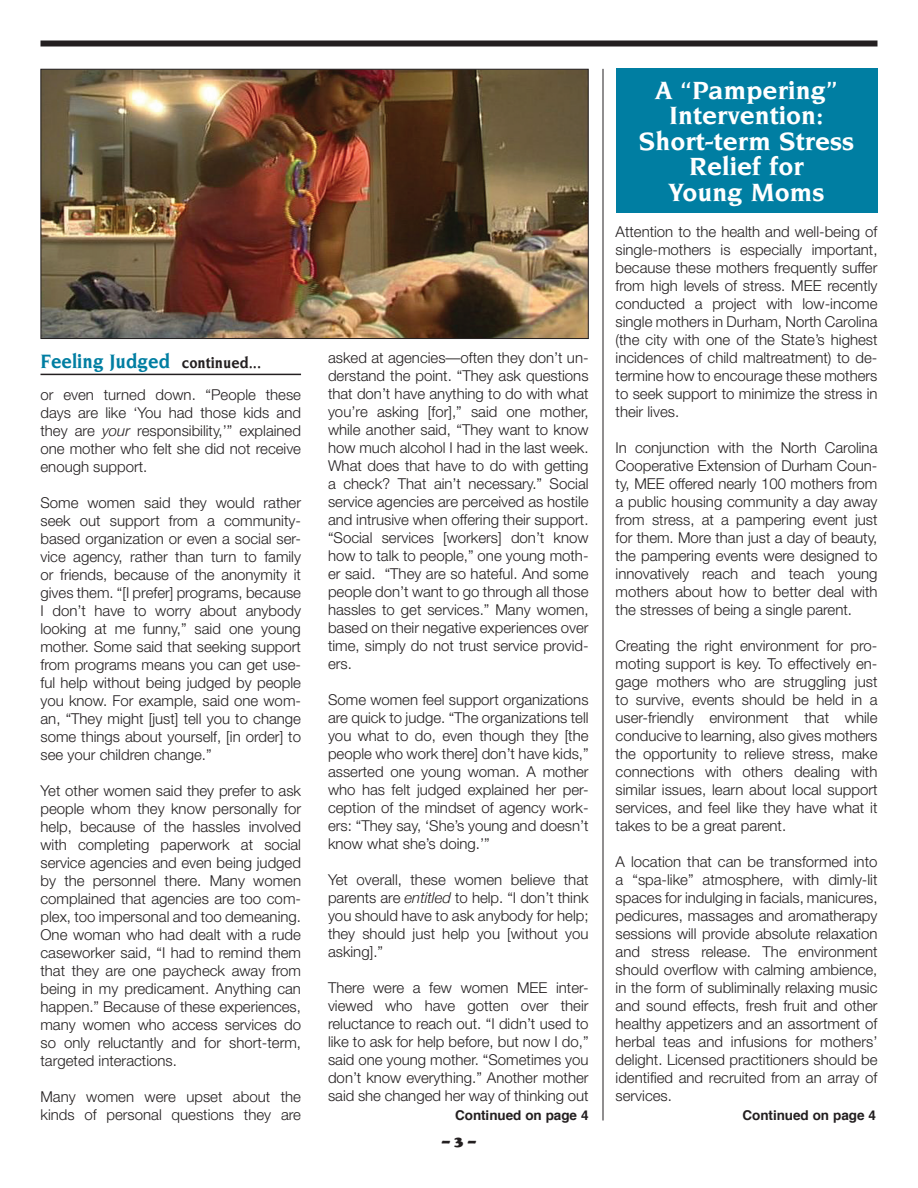
<style>
.page{position:relative;width:918px;height:1188px;background:#fff}
.page>*{position:absolute;margin:0;border:0;box-sizing:border-box;transform-origin:0 0}
.t1{font:700 27px/25.5px "Novarese";color:#fff;text-align:center}
.t2{font:700 21px "Novarese";color:#007ea2;scale:.9 1}
.t3{font:300 15px/18px "Helvetica Neue";color:#231f20;text-align:justify}
.t4{font:900 15px "Cooper";color:#231f20}
.t5{font:700 13.5px "Helvetica";letter-spacing:-.005em;color:#231f20}
.s1{font-size:16.5px;color:#231f20}
.s2{font-style:italic}
</style>
<div class="page">
<div style="left:40px;top:40px;width:838px;height:6px;background:#231f20"></div>
<hr style="left:603px;top:69px;width:1px;height:1051px;background:#231f20">
<div style="left:616px;top:69px;width:262px;height:144px;background:#007ea2"></div>
<img style="left:42px;top:71px;width:545px;height:266px">
<div style="left:40px;top:69px;width:549px;height:270px;border:1px solid #231f20"></div>
<hr style="left:40px;top:374px;width:261px;height:1px;background:#231f20">
<h2 class="t2" style="left:40px;top:349px;width:247px">Feeling Judged <span class="s1">continued...</span></h2>
<p class="t3" style="left:40px;top:385px;width:262px">or even turned down. “People these days are like ‘You had those kids and they are <span class="s2">your</span> responsibility,’” explained one mother who felt she did not receive enough support.</p>
<p class="t3" style="left:40px;top:493px;width:262px">Some women said they would rather seek out support from a community&shy;based organization or even a social ser&shy;vice agency, rather than turn to family or friends, because of the anonymity it gives them. “[I prefer] programs, because I don’t have to worry about anybody looking at me funny,” said one young mother. Some said that seeking support from programs means you can get use&shy;ful help without being judged by people you know. For example, said one wom&shy;an, “They might [just] tell you to change some things about yourself, [in order] to see your children change.”</p>
<p class="t3" style="left:40px;top:781px;width:262px">Yet other women said they prefer to ask people whom they know personally for help, because of the hassles involved with completing paperwork at social service agencies and even being judged by the personnel there. Many women complained that agencies are too com&shy;plex, too impersonal and too demeaning.<br>One woman who had dealt with a rude caseworker said, “I had to remind them that they are one paycheck away from being in my predicament. Anything can happen.” Because of these experiences, many women who access services do so only reluctantly and for short-term, targeted interactions.</p>
<p class="t3" style="left:40px;top:1087px;width:262px">Many women were upset about the kinds of personal questions they are</p>
<p class="t3" style="left:328px;top:348px;width:262px">asked at agencies—often they don’t un&shy;derstand the point. “They ask questions that don’t have anything to do with what you’re asking [for],” said one mother, while another said, “They want to know how much alcohol I had in the last week.<br>What does that have to do with getting a check? That ain’t necessary.” Social service agencies are perceived as hostile and intrusive when offering their support. “Social services [workers] don’t know how to talk to people,” one young moth&shy;er said. “They are so hateful. And some people don’t want to go through all those hassles to get services.” Many women, based on their negative experiences over time, simply do not trust service provid&shy;ers.</p>
<p class="t3" style="left:328px;top:690px;width:262px">Some women feel support organizations are quick to judge. “The organizations tell you what to do, even though they [the people who work there] don’t have kids,” asserted one young woman. A mother who has felt judged explained her per&shy;ception of the mindset of agency work&shy;ers: “They say, ‘She’s young and doesn’t know what she’s doing.’”</p>
<p class="t3" style="left:328px;top:870px;width:262px">Yet overall, these women believe that parents are <span class="s2">entitled</span> to help. “I don’t think you should have to ask anybody for help; they should just help you [without you asking].”</p>
<p class="t3" style="left:328px;top:978px;width:262px">There were a few women MEE inter&shy;viewed who have gotten over their reluctance to reach out. “I didn’t used to like to ask for help before, but now I do,” said one young mother. “Sometimes you don’t know everything.” Another mother said she changed her way of thinking out</p>
<h1 class="t1" style="left:639px;top:77px;width:217px">A “Pampering”<br>Intervention:<br>Short-term Stress<br>Relief for<br>Young Moms</h1>
<p class="t3" style="left:616px;top:222px;width:263px">Attention to the health and well-being of single-mothers is especially important, because these mothers frequently suffer from high levels of stress. MEE recently conducted a project with low-income single mothers in Durham, North Carolina (the city with one of the State’s highest incidences of child maltreatment) to de&shy;termine how to encourage these mothers to seek support to minimize the stress in their lives.</p>
<p class="t3" style="left:616px;top:438px;width:263px">In conjunction with the North Carolina Cooperative Extension of Durham Coun&shy;ty, MEE offered nearly 100 mothers from a public housing community a day away from stress, at a pampering event just for them. More than just a day of beauty, the pampering events were designed to innovatively reach and teach young mothers about how to better deal with the stresses of being a single parent.</p>
<p class="t3" style="left:616px;top:636px;width:263px">Creating the right environment for pro&shy;moting support is key. To effectively en&shy;gage mothers who are struggling just to survive, events should be held in a user-friendly environment that while conducive to learning, also gives mothers the opportunity to relieve stress, make connections with others dealing with similar issues, learn about local support services, and feel like they have what it takes to be a great parent.</p>
<p class="t3" style="left:616px;top:852px;width:263px">A location that can be transformed into a “spa-like” atmosphere, with dimly-lit spaces for indulging in facials, manicures, pedicures, massages and aromatherapy sessions will provide absolute relaxation and stress release. The environment should overflow with calming ambience, in the form of subliminally relaxing music and sound effects, fresh fruit and other healthy appetizers and an assortment of herbal teas and infusions for mothers’ delight. Licensed practitioners should be identified and recruited from an array of services.</p>
<p class="t5" style="left:455px;top:1105px;width:135px">Continued on page 4</p>
<p class="t5" style="left:743px;top:1105px;width:135px">Continued on page 4</p>
<p class="t4" style="left:441px;top:1132px;width:37px">– 3 –</p>
</div>
